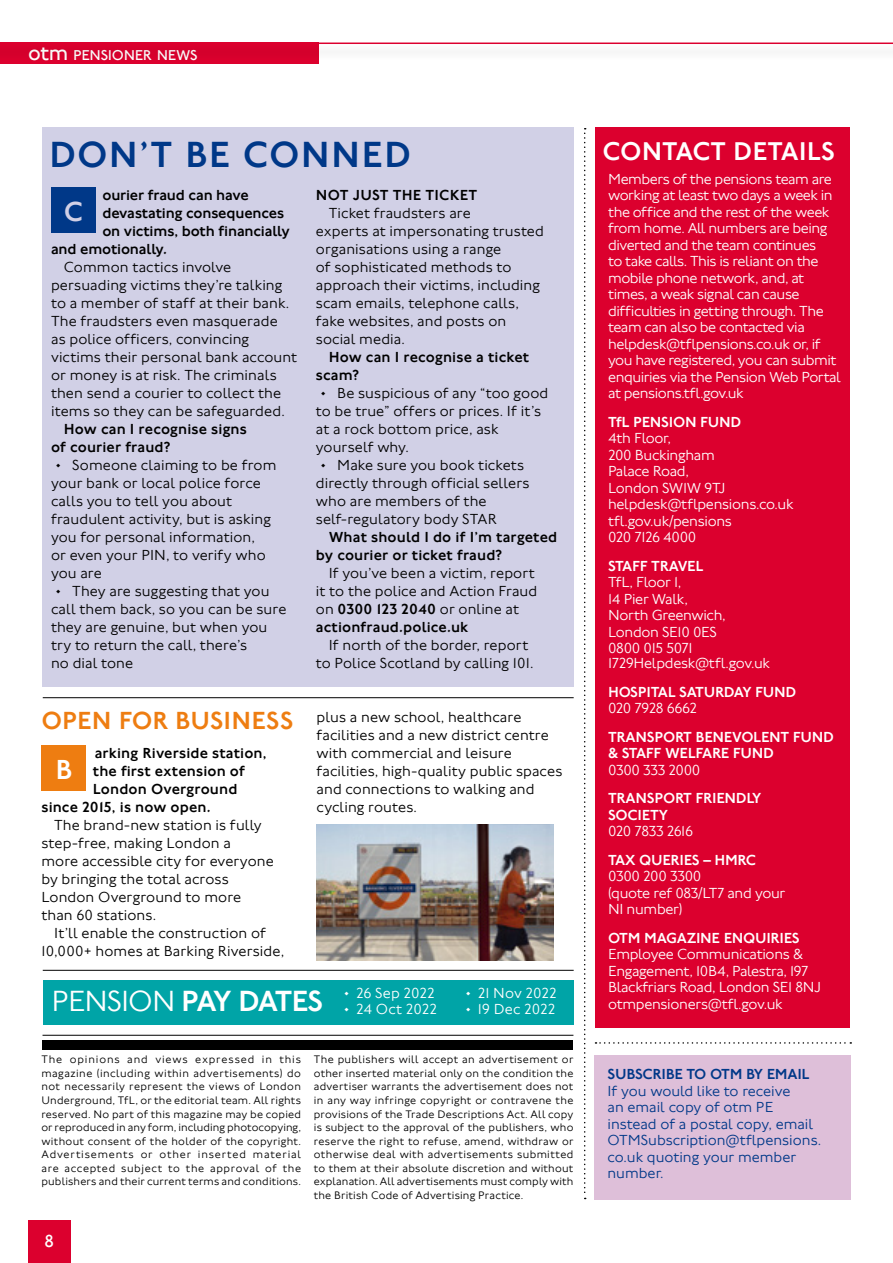
<style>
.page{position:relative;width:893px;height:1263px;background:#fff}
.page>*{position:absolute;margin:0;border:0;box-sizing:border-box;transform-origin:0 0}
.Headline_24pt{font:500 37.5px "Johnston 100";letter-spacing:.03em;color:#003888}
.Pension_dates___head{font:500 30.15px "Johnston 100";letter-spacing:-.075em;color:#fff}
.t1{font:500 28.35px "Johnston 100";color:#d1d0e6}
.t2{font:500 28.35px "Johnston 100";color:#fff}
.t3{font:500 26.4px "Johnston 100";color:#fff}
.Headline_24pt-2{font:500 25.5px "Johnston 100";letter-spacing:.005em;color:#ee7d11}
.t4{font:18px "Johnston 100";color:#fff}
.BODY{font:300 15px/18px "Johnston 100";letter-spacing:.005em;color:#000}
.t5{font:300 15px/16.5px "Johnston 100";letter-spacing:-.03em;color:#fff}
.opening_para{font:500 15px "Johnston 100";letter-spacing:-.005em;color:#000}
.t6{font:500 15px/16.5px "Johnston 100";letter-spacing:-.02em;color:#fff}
.BODY-2{font:500 15px/18px "Johnston 100";letter-spacing:.01em;color:#000}
.t7{font:300 15px/16.5px "Johnston 100";color:#003888}
.t8{font:500 15px "Johnston 100";letter-spacing:-.02em;color:#003888}
.t9{font:300 15px "Johnston 100";letter-spacing:.005em;color:#fff}
.t10{font:300 15px "Johnston 100";letter-spacing:.01em;color:#fff}
.t11{font:300 15px "Johnston 100";letter-spacing:.015em;color:#fff}
.t12{font:14.7px "Johnston 100";letter-spacing:-.02em;color:#fff}
.t13{font:300 11.25px/13.5px "Johnston 100";letter-spacing:.015em;color:#000;text-align:justify}
.s1{font-size:21px}
.s2{font-weight:500}
.s3{font-weight:300}
</style>
<div class="page">
<div style="left:28px;top:1220px;width:43px;height:43px;background:#dc002e"></div>
<div style="left:0;top:43px;width:319px;height:21px;background:#dc002e"></div>
<div style="left:43px;top:1040px;width:530px;height:10px;background:#000"></div>
<hr style="left:43px;top:1035px;width:530px;height:1px;background:#000">
<svg style="left:584px;top:128px;width:2px;height:1071px"></svg>
<div style="left:595px;top:128px;width:255px;height:900px;background:#dc002e"></div>
<div style="left:0;top:43px;width:893px;height:18px;background:#000;opacity:.25"></div>
<hr style="left:0;top:43px;width:893px;height:1px;background:#dc002e">
<svg style="left:595px;top:1042px;width:256px;height:2px"></svg>
<div style="left:595px;top:1055px;width:256px;height:144px;background:#debfd9"></div>
<div style="left:43px;top:128px;width:531px;height:559px;background:#d1d0e6"></div>
<div style="left:51px;top:188px;width:45px;height:45px;background:#003888"></div>
<div style="left:41px;top:746px;width:45px;height:45px;background:#ee7d11"></div>
<div style="left:43px;top:980px;width:530px;height:45px;background:#00a4a7"></div>
<hr style="left:43px;top:970px;width:531px;height:1px;background:#000">
<hr style="left:43px;top:697px;width:531px;height:1px;background:#000">
<img style="left:317px;top:825px;width:237px;height:136px">
<p class="t12" style="left:28px;top:47px;width:171px"><span class="s1">otm</span> PENSIONER NEWS</p>
<p class="Headline_24pt" style="left:49px;top:134px;width:364px">DON’T BE CONNED</p>
<p class="opening_para" style="left:102px;top:186px;width:148px">ourier fraud can have</p>
<p class="opening_para" style="left:102px;top:204px;width:183px">devastating consequences</p>
<p class="opening_para" style="left:102px;top:222px;width:189px">on victims, both financially</p>
<p class="opening_para" style="left:51px;top:240px;width:117px">and emotionally.</p>
<p class="BODY" style="left:51px;top:258px;width:248px;text-indent:13px">Common tactics involve persuading victims they’re talking to a member of staff at their bank.<br>The fraudsters even masquerade<br>as police officers, convincing victims their personal bank account or money is at risk. The criminals then send a courier to collect the items so they can be safeguarded.</p>
<p class="BODY-2" style="left:51px;top:420px;width:197px;text-indent:13px">How can I recognise signs of courier fraud?</p>
<p class="BODY" style="left:51px;top:456px;width:227px">• Someone claiming to be from your bank or local police force calls you to tell you about fraudulent activity, but is asking you for personal information,<br>or even your PIN, to verify who you are</p>
<p class="BODY" style="left:51px;top:582px;width:237px">• They are suggesting that you call them back, so you can be sure they are genuine, but when you try to return the call, there’s<br>no dial tone</p>
<p class="t1" style="left:64px;top:196px;width:21px">C</p>
<p class="Headline_24pt-2" style="left:41px;top:706px;width:253px">OPEN FOR BUSINESS</p>
<p class="opening_para" style="left:95px;top:744px;width:174px">arking Riverside station,</p>
<p class="opening_para" style="left:93px;top:762px;width:154px">the first extension of</p>
<p class="opening_para" style="left:93px;top:780px;width:146px">London Overground</p>
<p class="opening_para" style="left:41px;top:798px;width:171px">since 2015, is now open.</p>
<p class="BODY" style="left:41px;top:816px;width:234px;text-indent:13px">The brand-new station is fully step-free, making London a<br>more accessible city for everyone by bringing the total across<br>London Overground to more than 60 stations.</p>
<p class="BODY" style="left:41px;top:924px;width:244px;text-align:center">It’ll enable the construction of<br>10,000+ homes at Barking Riverside,</p>
<p class="t2" style="left:55px;top:754px;width:19px">B</p>
<p class="BODY-2" style="left:316px;top:186px;width:163px">NOT JUST THE TICKET</p>
<p class="BODY" style="left:316px;top:204px;width:230px;text-indent:13px">Ticket fraudsters are<br>experts at impersonating trusted organisations using a range<br>of sophisticated methods to approach their victims, including scam emails, telephone calls, fake websites, and posts on social media.</p>
<p class="BODY-2" style="left:316px;top:348px;width:215px;text-indent:13px">How can I recognise a ticket scam?</p>
<p class="BODY" style="left:316px;top:384px;width:234px">• Be suspicious of any “too good to be true” offers or prices. If it’s at a rock bottom price, ask yourself why.</p>
<p class="BODY" style="left:316px;top:456px;width:215px">• Make sure you book tickets directly through official sellers who are members of the self-regulatory body STAR</p>
<p class="BODY-2" style="left:316px;top:528px;width:243px;text-indent:13px">What should I do if I’m targeted by courier or ticket fraud?</p>
<p class="BODY" style="left:316px;top:564px;width:223px;text-indent:13px">If you’ve been a victim, report it to the police and Action Fraud on <span class="s2">0300 123 2040</span> or online at <span class="s2">actionfraud.police.uk</span></p>
<p class="BODY" style="left:316px;top:636px;width:219px;text-align:center">If north of the border, report to Police Scotland by calling 101.</p>
<p class="BODY" style="left:317px;top:708px;width:247px">plus a new school, healthcare facilities and a new district centre with commercial and leisure facilities, high-quality public spaces and connections to walking and cycling routes.</p>
<p class="Pension_dates___head" style="left:52px;top:985px;width:273px"><span class="s3">PENSION</span> PAY DATES</p>
<p class="t10" style="left:343px;top:984px;width:92px">• 26 Sep 2022</p>
<p class="t9" style="left:343px;top:1001px;width:95px">• 24 Oct 2022</p>
<p class="t9" style="left:465px;top:984px;width:93px">• 21 Nov 2022</p>
<p class="t11" style="left:465px;top:1001px;width:91px">• 19 Dec 2022</p>
<p class="t13" style="left:41px;top:1053px;width:261px">The opinions and views expressed in this magazine (including within advertisements) do not necessarily represent the views of London Underground, TfL, or the editorial team. All rights reserved. No part of this magazine may be copied or reproduced in any form, including photocopying, without consent of the holder of the copyright.<br>Advertisements or other inserted material are accepted subject to the approval of the publishers and their current terms and conditions.</p>
<p class="t13" style="left:314px;top:1053px;width:261px">The publishers will accept an advertisement or other inserted material only on the condition the advertiser warrants the advertisement does not in any way infringe copyright or contravene the provisions of the Trade Descriptions Act. All copy is subject to the approval of the publishers, who reserve the right to refuse, amend, withdraw or otherwise deal with advertisements submitted to them at their absolute discretion and without explanation. All advertisements must comply with the British Code of Advertising Practice.</p>
<p class="t4" style="left:45px;top:1231px;width:11px">8</p>
<h3 class="t3" style="left:602px;top:137px;width:234px">CONTACT DETAILS</h3>
<p class="t5" style="left:608px;top:171px;width:234px">Members of the pensions team are working at least two days a week in the office and the rest of the week from home. All numbers are being diverted and the team continues<br>to take calls. This is reliant on the mobile phone network, and, at times, a weak signal can cause difficulties in getting through. The team can also be contacted via helpdesk@tflpensions.co.uk or, if you have registered, you can submit enquiries via the Pension Web Portal at pensions.tfl.gov.uk</p>
<p class="t6" style="left:608px;top:414px;width:135px">TfL PENSION FUND</p>
<p class="t5" style="left:608px;top:430px;width:187px">4th Floor,<br>200 Buckingham<br>Palace Road,<br>London SW1W 9TJ helpdesk@tflpensions.co.uk tfl.gov.uk/pensions<br>020 7126 4000</p>
<p class="t6" style="left:608px;top:558px;width:97px">STAFF TRAVEL</p>
<p class="t5" style="left:608px;top:574px;width:119px">TfL, Floor 1,<br>14 Pier Walk,<br>North Greenwich,<br>London SE10 0ES<br>0800 015 5071</p>
<p class="t5" style="left:608px;top:655px;width:163px">1729Helpdesk@tfl.gov.uk</p>
<p class="t6" style="left:608px;top:684px;width:190px">HOSPITAL SATURDAY FUND</p>
<p class="t5" style="left:608px;top:700px;width:90px">020 7928 6662</p>
<p class="t6" style="left:608px;top:729px;width:227px">TRANSPORT BENEVOLENT FUND &amp; STAFF WELFARE FUND</p>
<p class="t5" style="left:608px;top:762px;width:94px">0300 333 2000</p>
<p class="t6" style="left:608px;top:790px;width:155px">TRANSPORT FRIENDLY<br>SOCIETY</p>
<p class="t5" style="left:608px;top:823px;width:86px">020 7833 2616</p>
<p class="t6" style="left:608px;top:852px;width:149px">TAX QUERIES – HMRC</p>
<p class="t5" style="left:608px;top:868px;width:179px">0300 200 3300<br>(quote ref 083/LT7 and your<br>NI number)</p>
<p class="t6" style="left:608px;top:930px;width:193px">OTM MAGAZINE ENQUIRIES</p>
<p class="t5" style="left:608px;top:946px;width:215px">Employee Communications &amp;<br>Engagement, 10B4, Palestra, 197<br>Blackfriars Road, London SE1 8NJ otmpensioners@tfl.gov.uk</p>
<p class="t8" style="left:607px;top:1066px;width:204px">SUBSCRIBE TO OTM BY EMAIL</p>
<p class="t7" style="left:607px;top:1082px;width:215px">If you would like to receive<br>an email copy of otm PE instead of a postal copy, email<br>OTMSubscription@tflpensions. co.uk quoting your member number.</p>
</div>
